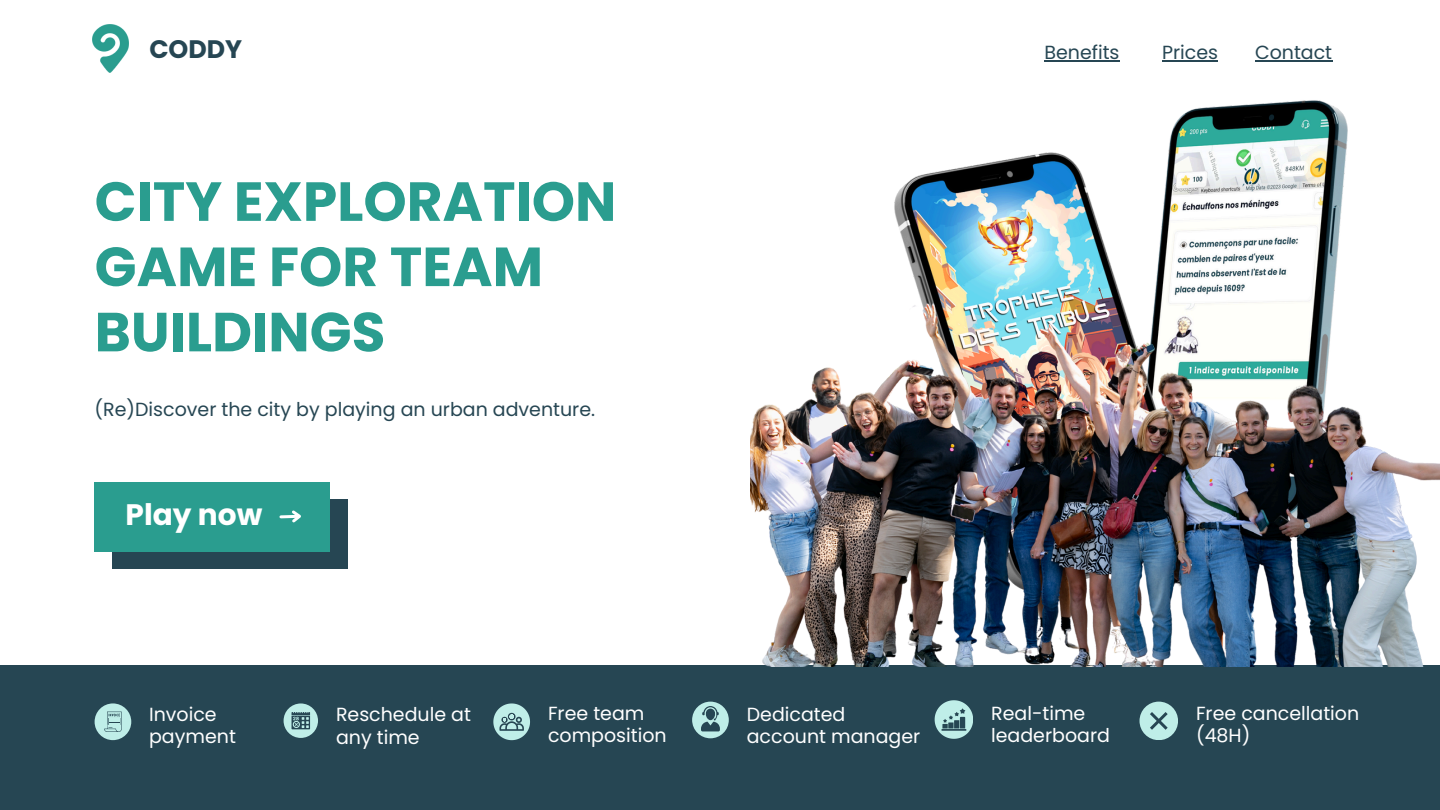
<style>
.page{position:relative;width:1440px;height:810px;background:#fff}
.page>*{position:absolute;margin:0;border:0;box-sizing:border-box;transform-origin:0 0}
.t1{font:700 55px/65.2px "Poppins";color:#2a9d8f}
.t2{font:700 29.6px "Poppins";color:#fff}
.t3{font:700 25.3px "Poppins";color:#264653}
.t4{font:19px/22.5px "Poppins";color:#fff}
.t5{font:19px "Poppins";color:#264653}
</style>
<div class="page">
<img style="left:92px;top:24px;width:37px;height:48px">
<div style="left:0;top:666px;width:1440px;height:144px;background:#264653"></div>
<img style="left:894px;top:100px;width:454px;height:130px">
<img style="left:750px;top:230px;width:690px;height:437px">
<svg style="left:95px;top:703px;width:36px;height:37px"></svg>
<svg style="left:284px;top:703px;width:34px;height:35px"></svg>
<svg style="left:493px;top:703px;width:37px;height:37px"></svg>
<svg style="left:692px;top:702px;width:37px;height:36px"></svg>
<svg style="left:935px;top:700px;width:38px;height:39px"></svg>
<div style="left:1140px;top:702px;width:38px;height:38px;background:#bfeee8;border-radius:50%"></div>
<svg style="left:1150px;top:712px;width:18px;height:18px"></svg>
<div style="left:112px;top:499px;width:236px;height:70px;background:#264653"></div>
<div style="left:95px;top:482px;width:235px;height:70px;background:#2a9d8f"></div>
<svg style="left:279px;top:510px;width:22px;height:13px"></svg>
<hr style="left:1044px;top:60px;width:76px;height:2px;background:#264653">
<hr style="left:1162px;top:60px;width:56px;height:2px;background:#264653">
<hr style="left:1255px;top:60px;width:77px;height:2px;background:#264653">
<h2 class="t3" style="left:149px;top:31px;width:94px">CODDY</h2>
<p class="t5" style="left:1044px;top:39px;width:77px">Benefits</p>
<p class="t5" style="left:1162px;top:39px;width:57px">Prices</p>
<p class="t5" style="left:1255px;top:39px;width:79px">Contact</p>
<p class="t1" style="left:95px;top:169px;width:523px">CITY EXPLORATION<br>GAME FOR TEAM<br>BUILDINGS</p>
<p class="t5" style="left:95px;top:396px;width:502px">(Re)Discover the city by playing an urban adventure.</p>
<p class="t2" style="left:126px;top:494px;width:138px">Play now</p>
<h1 class="t4" style="left:149px;top:703px;width:88px">Invoice payment</h1>
<p class="t4" style="left:336px;top:703px;width:136px">Reschedule at any time</p>
<p class="t4" style="left:548px;top:702px;width:120px">Free team composition</p>
<p class="t4" style="left:747px;top:703px;width:175px">Dedicated account manager</p>
<p class="t4" style="left:991px;top:702px;width:120px">Real-time leaderboard</p>
<p class="t4" style="left:1196px;top:702px;width:165px">Free cancellation (48H)</p>
</div>
